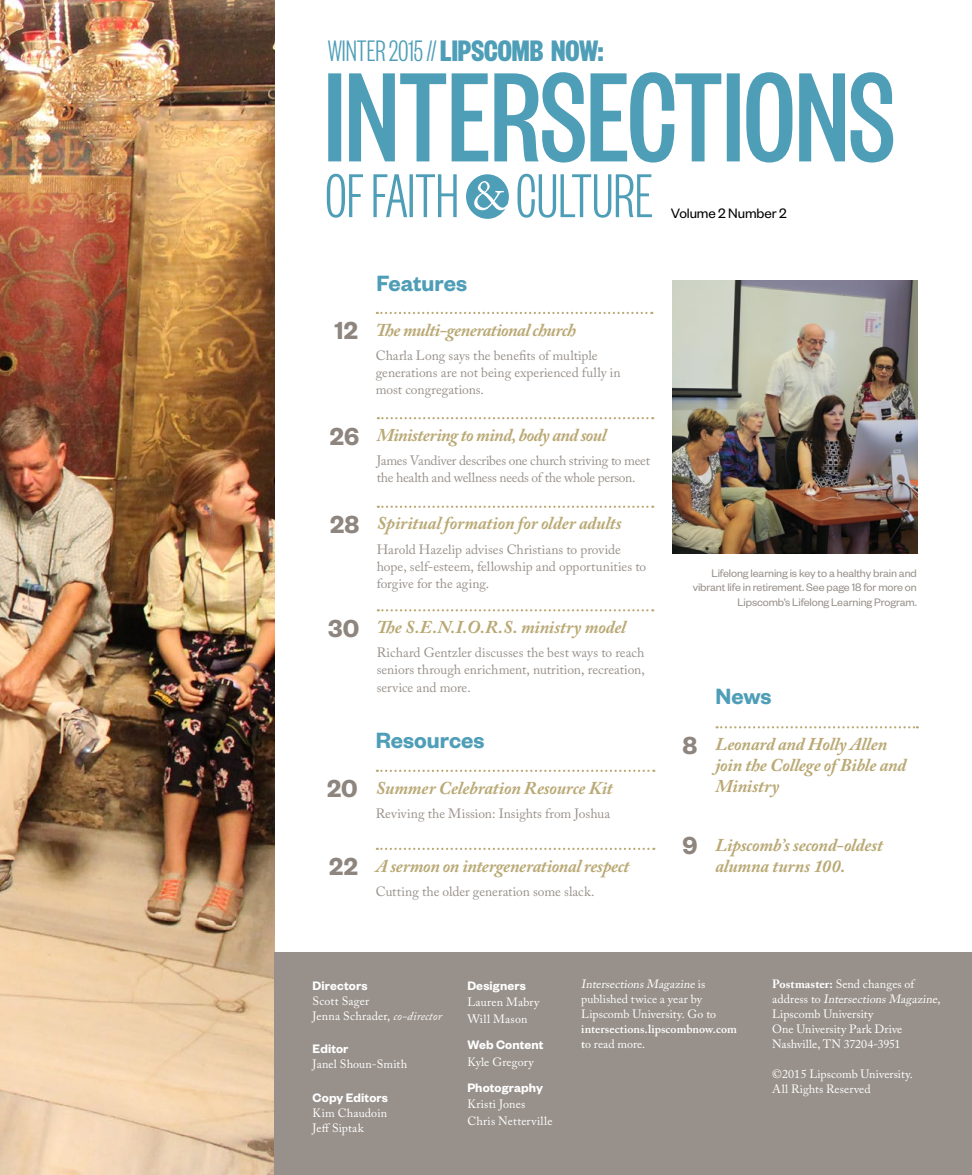
<style>
.page{position:relative;width:972px;height:1175px;background:#fff}
.page>*{position:absolute;margin:0;border:0;box-sizing:border-box;transform-origin:0 0}
.t1{font:300 32.55px "Founders Grotesk X Cond";color:#4e9eb8}
.t2{font:600 27px "Founders Grotesk";letter-spacing:.01em;color:#8d857e}
.t3{font:600 24.3px "Founders Grotesk";color:#4e9eb8}
.t4{font:italic 700 18px/20.9px "Adobe Caslon Pro";letter-spacing:-.01em;color:#baa975}
.t5{font:italic 700 18px "Adobe Caslon Pro";letter-spacing:-.03em;color:#baa975}
.t6{font:15px "Founders Grotesk";letter-spacing:-.005em;color:#000}
.t7{font:13.5px/17.2px "Adobe Caslon Pro";letter-spacing:-.005em;color:#98918b}
.t8{font:600 13.5px "Founders Grotesk";letter-spacing:.01em;color:#fff}
.t9{font:12px/15px "Adobe Caslon Pro";letter-spacing:.01em;color:#fff}
.t10{font:12px/14.4px "Founders Grotesk";letter-spacing:-.01em;color:#98918b;text-align:right}
.t11{font:600 12px/15px "Adobe Caslon Pro";letter-spacing:.005em;color:#fff}
.s1{font-weight:700}
.s2{font-style:italic}
.s3{font-weight:400}
</style>
<div class="page">
<svg style="left:717px;top:726px;width:201px;height:2px"></svg>
<img style="left:0;top:0;width:274px;height:1174px">
<svg style="left:377px;top:769px;width:277px;height:3px"></svg>
<svg style="left:377px;top:847px;width:277px;height:3px"></svg>
<svg style="left:377px;top:312px;width:275px;height:2px"></svg>
<svg style="left:378px;top:505px;width:275px;height:3px"></svg>
<svg style="left:378px;top:417px;width:275px;height:2px"></svg>
<svg style="left:378px;top:609px;width:275px;height:2px"></svg>
<div style="left:274px;top:952px;width:698px;height:222px;background:#98918b"></div>
<img style="left:672px;top:280px;width:246px;height:274px">
<svg style="left:328px;top:72px;width:565px;height:90px"></svg>
<svg style="left:327px;top:174px;width:325px;height:45px"></svg>
<h1 class="t1" style="left:328px;top:33px;width:277px">WINTER 2015 // <span class="s1">LIPSCOMB NOW:</span></h1>
<p class="t6" style="left:671px;top:204px;width:117px">Volume 2 Number 2</p>
<h3 class="t3" style="left:376px;top:267px;width:92px">Features</h3>
<h2 class="t2" style="left:334px;top:314px;width:25px">12</h2>
<h3 class="t5" style="left:376px;top:319px;width:202px">The multi-generational church</h3>
<p class="t7" style="left:376px;top:346px;width:247px">Charla Long says the benefits of multiple generations are not being experienced fully in most congregations.</p>
<h2 class="t2" style="left:330px;top:419px;width:31px">26</h2>
<h3 class="t5" style="left:377px;top:424px;width:231px">Ministering to mind, body and soul</h3>
<p class="t7" style="left:377px;top:452px;width:275px">James Vandiver describes one church striving to meet the health and wellness needs of the whole person.</p>
<h2 class="t2" style="left:330px;top:507px;width:31px">28</h2>
<h3 class="t4" style="left:377px;top:513px;width:246px">Spiritual formation for older adults</h3>
<p class="t7" style="left:377px;top:540px;width:271px">Harold Hazelip advises Christians to provide hope, self-esteem, fellowship and opportunities to forgive for the aging.</p>
<p class="t10" style="left:693px;top:565px;width:226px">Lifelong learning is key to a healthy brain and vibrant life in retirement. See page 18 for more on<br>Lipscomb’s Lifelong Learning Program.</p>
<h2 class="t2" style="left:328px;top:611px;width:33px">30</h2>
<h3 class="t4" style="left:377px;top:616px;width:251px">The S.E.N.I.O.R.S. ministry model</h3>
<p class="t7" style="left:377px;top:644px;width:270px;text-align:justify">Richard Gentzler discusses the best ways to reach seniors through enrichment, nutrition, recreation, service and more.</p>
<h3 class="t3" style="left:715px;top:681px;width:58px">News</h3>
<h2 class="t2" style="left:327px;top:771px;width:32px">20</h2>
<h2 class="t2" style="left:329px;top:849px;width:30px">22</h2>
<h3 class="t3" style="left:376px;top:724px;width:110px">Resources</h3>
<h2 class="t2" style="left:683px;top:728px;width:16px">8</h2>
<h3 class="t4" style="left:376px;top:777px;width:238px">Summer Celebration Resource Kit</h3>
<p class="t7" style="left:376px;top:804px;width:236px">Reviving the Mission: Insights from Joshua</p>
<h3 class="t4" style="left:376px;top:855px;width:255px">A sermon on intergenerational respect</h3>
<p class="t7" style="left:376px;top:882px;width:220px">Cutting the older generation some slack.</p>
<h2 class="t2" style="left:682px;top:828px;width:17px">9</h2>
<h3 class="t4" style="left:716px;top:733px;width:192px">Leonard and Holly Allen join the College of Bible and<br>Ministry</h3>
<h3 class="t4" style="left:716px;top:834px;width:169px">Lipscomb’s second-oldest alumna turns 100.</h3>
<p class="t8" style="left:313px;top:977px;width:56px">Directors</p>
<p class="t9" style="left:313px;top:993px;width:131px">Scott Sager<br>Jenna Schrader, <span class="s2">co-director</span></p>
<p class="t8" style="left:313px;top:1040px;width:37px">Editor</p>
<p class="t9" style="left:313px;top:1056px;width:96px">Janel Shoun-Smith</p>
<p class="t8" style="left:313px;top:1089px;width:77px">Copy Editors</p>
<p class="t9" style="left:313px;top:1105px;width:76px">Kim Chaudoin<br>Jeff Siptak</p>
<p class="t8" style="left:467px;top:977px;width:60px">Designers</p>
<p class="t9" style="left:467px;top:994px;width:74px;line-height:16.5px">Lauren Mabry<br>Will Mason</p>
<p class="t8" style="left:467px;top:1036px;width:78px">Web Content</p>
<p class="t9" style="left:467px;top:1054px;width:68px">Kyle Gregory</p>
<p class="t8" style="left:467px;top:1079px;width:77px">Photography</p>
<p class="t9" style="left:467px;top:1096px;width:87px;line-height:16.5px">Kristi Jones<br>Chris Netterville</p>
<p class="t9" style="left:581px;top:976px;width:136px"><span class="s2">IntersectionsMagazine</span>i s published twice a year by<br>Lipscomb University. Go to</p>
<p class="t11" style="left:581px;top:1021px;width:157px">intersections.lipscombnow.com t<span class="s3">o read more.</span></p>
<p class="t9" style="left:772px;top:976px;width:170px"><span class="s1">Postmaster:</span> Send changes of<br>a d d r e s s t o <span class="s2">IntersectionsMagazine</span>,<br>Lipscomb University<br>One University Park Drive<br>Nashville, TN 37204-3951</p>
<p class="t9" style="left:772px;top:1066px;width:142px">©2015 Lipscomb University.<br>All Rights Reserved</p>
</div>
